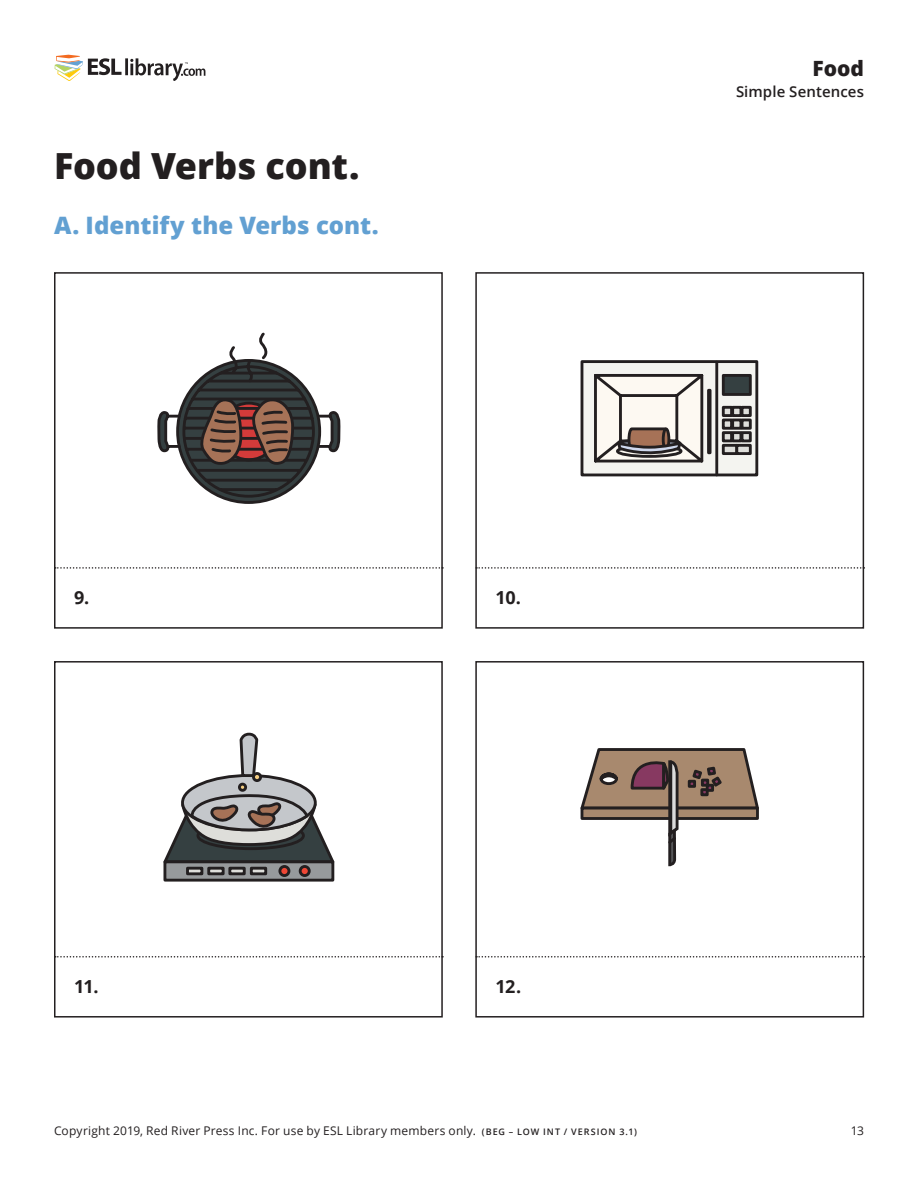
<style>
.page{position:relative;width:918px;height:1188px;background:#fff}
.page>*{position:absolute;margin:0;border:0;box-sizing:border-box;transform-origin:0 0}
.t1{font:800 36px "Open Sans";letter-spacing:-.005em;color:#231f20}
.t2{font:800 24px "Open Sans";color:#62a0d2}
.t3{font:800 21px "Open Sans";color:#231f20}
.t4{font:700 18px "Open Sans";color:#231f20}
.t5{font:600 15px "Open Sans";letter-spacing:.005em;color:#231f20}
.t6{font:12px "Open Sans";letter-spacing:.015em;color:#231f20}
.s1{font-weight:600;font-size:9px}
</style>
<div class="page">
<svg style="left:54px;top:54px;width:151px;height:27px"></svg>
<svg style="left:57px;top:567px;width:383px;height:2px"></svg>
<svg style="left:57px;top:956px;width:383px;height:2px"></svg>
<svg style="left:478px;top:567px;width:383px;height:2px"></svg>
<svg style="left:478px;top:956px;width:383px;height:2px"></svg>
<div style="left:54px;top:272px;width:389px;height:357px;border:2px solid #231f20"></div>
<div style="left:54px;top:661px;width:389px;height:357px;border:2px solid #231f20"></div>
<div style="left:475px;top:272px;width:389px;height:357px;border:2px solid #231f20"></div>
<div style="left:475px;top:661px;width:389px;height:357px;border:2px solid #231f20"></div>
<svg style="left:581px;top:748px;width:178px;height:118px"></svg>
<div style="left:164px;top:860px;width:170px;height:22px;border:3px solid #231f20"></div>
<div style="left:183px;top:776px;width:132px;height:54px;background:#c4c7cb;border-radius:50%"></div>
<div style="left:239px;top:784px;width:7px;height:6px;background:#f5ce82;border-radius:50%"></div>
<div style="left:238px;top:783px;width:9px;height:9px;border:3px solid #231f20;border-radius:50%"></div>
<div style="left:252px;top:772px;width:10px;height:10px;border:3px solid #231f20;border-radius:50%"></div>
<svg style="left:164px;top:791px;width:170px;height:87px"></svg>
<svg style="left:238px;top:733px;width:22px;height:46px"></svg>
<svg style="left:157px;top:333px;width:183px;height:166px"></svg>
<div style="left:582px;top:362px;width:175px;height:113px;background:#f4f4f0"></div>
<div style="left:581px;top:360px;width:177px;height:116px;border:3px solid #231f20"></div>
<svg style="left:594px;top:371px;width:158px;height:100px"></svg>
<div style="left:722px;top:406px;width:11px;height:11px;background:#dededa;border:3px solid #231f20"></div>
<div style="left:731px;top:406px;width:11px;height:11px;background:#dededa;border:3px solid #231f20"></div>
<div style="left:741px;top:406px;width:11px;height:11px;background:#dededa;border:3px solid #231f20"></div>
<div style="left:722px;top:419px;width:11px;height:11px;background:#dededa;border:3px solid #231f20"></div>
<div style="left:731px;top:419px;width:11px;height:11px;background:#dededa;border:3px solid #231f20"></div>
<div style="left:741px;top:419px;width:11px;height:11px;background:#dededa;border:3px solid #231f20"></div>
<div style="left:722px;top:431px;width:11px;height:11px;background:#dededa;border:3px solid #231f20"></div>
<div style="left:722px;top:444px;width:16px;height:11px;background:#dededa;border:3px solid #231f20"></div>
<div style="left:735px;top:444px;width:17px;height:11px;background:#dededa;border:3px solid #231f20"></div>
<div style="left:731px;top:431px;width:11px;height:11px;background:#dededa;border:3px solid #231f20"></div>
<div style="left:741px;top:431px;width:11px;height:11px;background:#dededa;border:3px solid #231f20"></div>
<hr style="left:715px;top:362px;width:3px;height:113px;background:#231f20">
<h1 class="t1" style="left:54px;top:138px;width:307px">Food Verbs cont.</h1>
<h2 class="t2" style="left:54px;top:207px;width:326px">A. Identify the Verbs cont.</h2>
<h3 class="t4" style="left:74px;top:584px;width:17px">9.</h3>
<h3 class="t4" style="left:496px;top:584px;width:27px">10.</h3>
<h3 class="t3" style="left:812px;top:52px;width:53px">Food</h3>
<p class="t5" style="left:736px;top:81px;width:130px">Simple Sentences</p>
<h3 class="t4" style="left:74px;top:973px;width:26px">11.</h3>
<h3 class="t4" style="left:496px;top:973px;width:27px">12.</h3>
<p class="t6" style="left:54px;top:1122px;width:584px">Copyright 2019, Red River Press Inc. For use by ESL Library members only. <span class="s1">(BEG – LOW INT / VERSION 3.1)</span></p>
<p class="t6" style="left:851px;top:1122px;width:15px">13</p>
</div>
